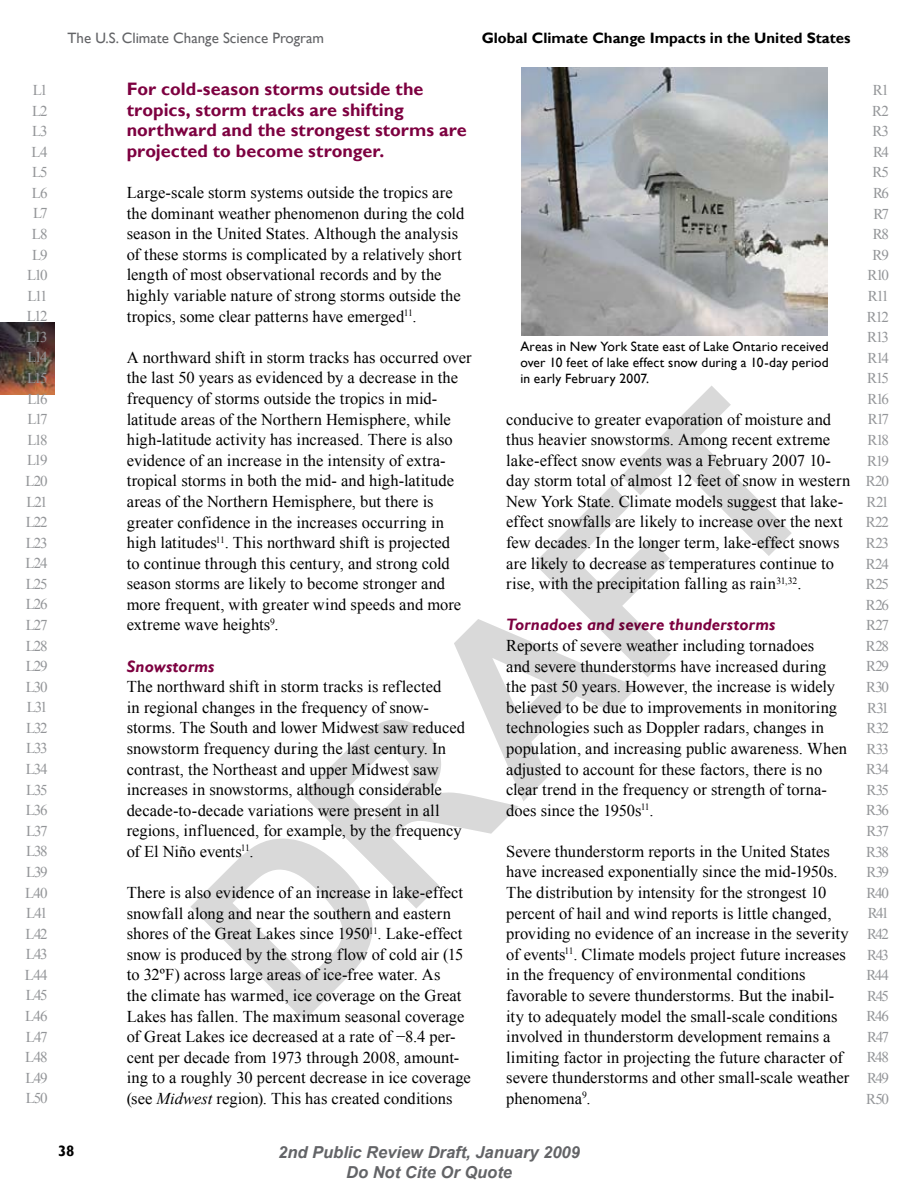
<style>
.page{position:relative;width:918px;height:1188px;background:#fff}
.page>*{position:absolute;margin:0;border:0;box-sizing:border-box;transform-origin:0 0}
.t1{font:700 18px/20.5px "Gill Sans";letter-spacing:.005em;color:#7d0040}
.t2{font:16.5px/20.5px "Times New Roman";color:#000}
.t3{font:italic 700 16.5px/19.5px "Arial";color:#636467;text-align:center}
.t4{font:italic 700 16.5px "Gill Sans";letter-spacing:.005em;color:#7d0040}
.t5{font:15px/20.5px "Times New Roman";letter-spacing:-.09em;color:#939598;text-align:center}
.t6{font:700 15px "Gill Sans";color:#000}
.t7{font:15px "Gill Sans";color:#636467}
.t8{font:13.5px/16.2px "Gill Sans";letter-spacing:.015em;color:#000;text-align:justify}
.s1{font-style:italic}
</style>
<div class="page">
<img style="left:0;top:323px;width:55px;height:72px">
<img style="left:521px;top:67px;width:307px;height:269px">
<svg style="left:190px;top:386px;width:602px;height:635px"></svg>
<p class="t5" style="left:25px;top:79px;width:24px">L1<br>L2<br>L3<br>L4<br>L5<br>L6<br>L7<br>L8<br>L9<br>L10<br>L11<br>L12<br>L13<br>L14<br>L15<br>L16<br>L17<br>L18<br>L19<br>L20<br>L21<br>L22<br>L23<br>L24<br>L25<br>L26<br>L27<br>L28<br>L29<br>L30<br>L31<br>L32<br>L33<br>L34<br>L35<br>L36<br>L37<br>L38<br>L39<br>L40<br>L41<br>L42<br>L43<br>L44<br>L45<br>L46<br>L47<br>L48<br>L49<br>L50</p>
<p class="t7" style="left:68px;top:30px;width:258px">The U.S. Climate Change Science Program</p>
<p class="t6" style="left:482px;top:29px;width:370px">Global Climate Change Impacts in the United States</p>
<p class="t1" style="left:127px;top:79px;width:342px">For cold-season storms outside the tropics, storm tracks are shifting northward and the strongest storms are projected to become stronger.</p>
<p class="t2" style="left:127px;top:182px;width:339px">Large-scale storm systems outside the tropics are the dominant weather phenomenon during the cold season in the United States. Although the analysis of these storms is complicated by a relatively short length of most observational records and by the highly variable nature of strong storms outside the tropics, some clear patterns have emerged<sup>11</sup>.</p>
<p class="t2" style="left:127px;top:347px;width:347px">A northward shift in storm tracks has occurred over the last 50 years as evidenced by a decrease in the frequency of storms outside the tropics in mid&shy;latitude areas of the Northern Hemisphere, while high-latitude activity has increased. There is also evidence of an increase in the intensity of extra&shy;tropical storms in both the mid- and high-latitude areas of the Northern Hemisphere, but there is greater confidence in the increases occurring in high latitudes<sup>11</sup>. This northward shift is projected<br>to continue through this century, and strong cold season storms are likely to become stronger and more frequent, with greater wind speeds and more extreme wave heights<sup>9</sup>.</p>
<p class="t4" style="left:127px;top:656px;width:89px">Snowstorms</p>
<p class="t2" style="left:127px;top:676px;width:340px">The northward shift in storm tracks is reflected<br>in regional changes in the frequency of snow&shy;storms. The South and lower Midwest saw reduced snowstorm frequency during the last century. In contrast, the Northeast and upper Midwest saw increases in snowstorms, although considerable decade-to-decade variations were present in all regions, influenced, for example, by the frequency of El Niño events<sup>11</sup>.</p>
<p class="t2" style="left:127px;top:882px;width:346px">There is also evidence of an increase in lake-effect snowfall along and near the southern and eastern shores of the Great Lakes since 1950<sup>11</sup>. Lake-effect snow is produced by the strong flow of cold air (15 to 32ºF) across large areas of ice-free water. As<br>the climate has warmed, ice coverage on the Great Lakes has fallen. The maximum seasonal coverage of Great Lakes ice decreased at a rate of −8.4 per&shy;cent per decade from 1973 through 2008, amount&shy;ing to a roughly 30 percent decrease in ice coverage (see <span class="s1">Midwest</span> region). This has created conditions</p>
<p class="t8" style="left:520px;top:339px;width:310px">Areas in New York State east of Lake Ontario received over 10 feet of lake effect snow during a 10-day period in early February 2007.</p>
<p class="t2" style="left:506px;top:408px;width:346px">conducive to greater evaporation of moisture and thus heavier snowstorms. Among recent extreme lake-effect snow events was a February 2007 10- day storm total of almost 12 feet of snow in western New York State. Climate models suggest that lake&shy;effect snowfalls are likely to increase over the next few decades. In the longer term, lake-effect snows are likely to decrease as temperatures continue to rise, with the precipitation falling as rain<sup>31,32</sup>.</p>
<p class="t4" style="left:506px;top:615px;width:271px">Tornadoes and severe thunderstorms</p>
<p class="t2" style="left:506px;top:635px;width:342px">Reports of severe weather including tornadoes<br>and severe thunderstorms have increased during the past 50 years. However, the increase is widely believed to be due to improvements in monitoring technologies such as Doppler radars, changes in population, and increasing public awareness. When adjusted to account for these factors, there is no clear trend in the frequency or strength of torna&shy;does since the 1950s<sup>11</sup>.</p>
<p class="t2" style="left:506px;top:841px;width:345px">Severe thunderstorm reports in the United States have increased exponentially since the mid-1950s.<br>The distribution by intensity for the strongest 10 percent of hail and wind reports is little changed, providing no evidence of an increase in the severity of events<sup>11</sup>. Climate models project future increases in the frequency of environmental conditions favorable to severe thunderstorms. But the inabil&shy;ity to adequately model the small-scale conditions involved in thunderstorm development remains a limiting factor in projecting the future character of severe thunderstorms and other small-scale weather phenomena<sup>9</sup>.</p>
<p class="t6" style="left:58px;top:1142px;width:18px">38</p>
<p class="t3" style="left:278px;top:1143px;width:303px">2nd Public Review Draft, January 2009<br>Do Not Cite Or Quote</p>
<p class="t5" style="left:866px;top:80px;width:25px">R1<br>R2<br>R3<br>R4<br>R5<br>R6<br>R7<br>R8<br>R9<br>R10<br>R11<br>R12<br>R13<br>R14<br>R15<br>R16<br>R17<br>R18<br>R19<br>R20<br>R21<br>R22<br>R23<br>R24<br>R25<br>R26<br>R27<br>R28<br>R29<br>R30<br>R31<br>R32<br>R33<br>R34<br>R35<br>R36<br>R37<br>R38<br>R39<br>R40<br>R41<br>R42<br>R43<br>R44<br>R45<br>R46<br>R47<br>R48<br>R49<br>R50</p>
</div>
